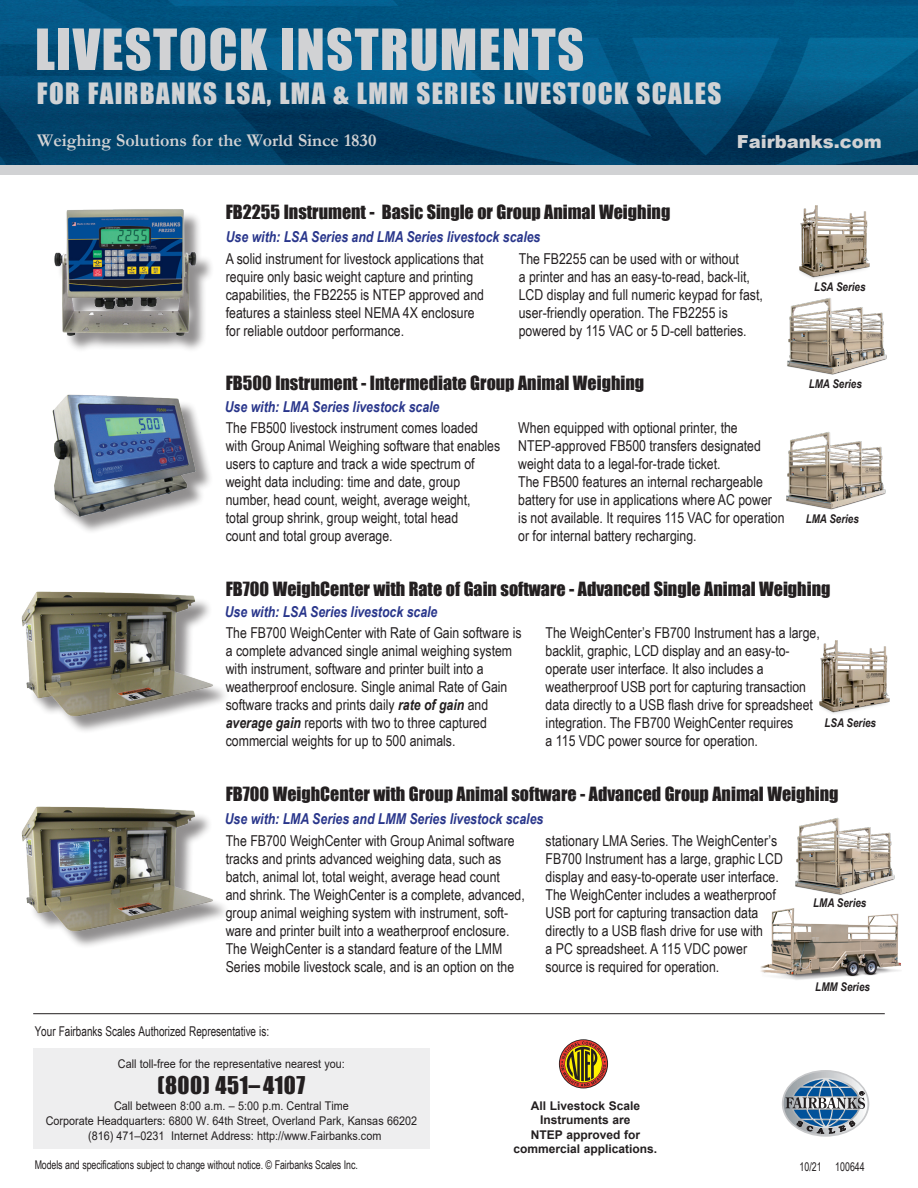
<style>
.page{position:relative;width:918px;height:1188px;background:#fff}
.page>*{position:absolute;margin:0;border:0;box-sizing:border-box;transform-origin:0 0}
.t1{font:52.5px "Impact";letter-spacing:.025em;color:#d1d2d4}
.t2{font:27px "Impact";letter-spacing:.05em;color:#d1d2d4}
.t3{font:22.5px "Impact";letter-spacing:.025em;color:#231f20}
.paragraph_body{font:18px "Impact";color:#231f20}
.t4{font:700 18px "Garamond";color:#d1d2d4}
.t5{font:900 18px "Arial";color:#d1d2d4}
.t6{font:15px/18px "Arial Narrow";color:#231f20}
.t7{font:italic 700 15px "Arial Narrow";color:#29368b}
.t8{font:13.5px "Arial Narrow";color:#231f20;scale:.9 1}
.t9{font:12px "Arial";color:#231f20;scale:.9 1}
.t10{font:12px "Arial Narrow";letter-spacing:-.01em;color:#231f20;scale:.9 1}
.t11{font:700 12px/14.4px "Arial";color:#231f20;text-align:center}
.t12{font:italic 700 12px "Arial Narrow";color:#231f20}
.s1{font-weight:700;font-style:italic}
</style>
<div class="page">
<div style="left:56px;top:211px;width:159px;height:142px;background:#231f20;opacity:.5"></div>
<img style="left:54px;top:209px;width:152px;height:136px">
<img style="left:0;top:0;width:918px;height:165px">
<div style="left:33px;top:1048px;width:397px;height:100px;background:#eeeeef"></div>
<div style="left:782px;top:1070px;width:87px;height:67px;border:2px solid #c7c8ca;border-radius:50%"></div>
<svg style="left:784px;top:1072px;width:84px;height:63px"></svg>
<div style="left:0;top:165px;width:918px;height:9px;background:#d1d2d4"></div>
<hr style="left:33px;top:1013px;width:852px;height:1px;background:#231f20">
<svg style="left:559px;top:1039px;width:49px;height:49px"></svg>
<svg style="left:561px;top:1041px;width:45px;height:46px;background:#a57738"></svg>
<div style="left:56px;top:397px;width:158px;height:138px;background:#231f20;opacity:.5"></div>
<img style="left:52px;top:394px;width:153px;height:139px">
<img style="left:21px;top:591px;width:197px;height:140px">
<img style="left:787px;top:297px;width:100px;height:78px">
<img style="left:786px;top:432px;width:100px;height:78px">
<img style="left:799px;top:205px;width:71px;height:74px">
<img style="left:819px;top:640px;width:71px;height:74px">
<img style="left:760px;top:908px;width:141px;height:72px">
<img style="left:795px;top:817px;width:100px;height:78px">
<img style="left:21px;top:806px;width:197px;height:140px">
<p class="t1" style="left:35px;top:9px;width:551px">LIVESTOCK INSTRUMENTS</p>
<p class="t2" style="left:37px;top:73px;width:686px">FOR FAIRBANKS LSA, LMA &amp; LMM SERIES LIVESTOCK SCALES</p>
<p class="t4" style="left:37px;top:128px;width:341px">Weighing Solutions for the World Since 1830</p>
<p class="t5" style="left:737px;top:128px;width:147px">Fairbanks.com</p>
<p class="paragraph_body" style="left:226px;top:198px;width:446px">FB2255 Instrument - Basic Single or Group Animal Weighing</p>
<p class="t7" style="left:226px;top:226px;width:316px">Use with: LSA Series and LMA Series livestock scales</p>
<p class="t6" style="left:226px;top:249px;width:260px">A solid instrument for livestock applications that require only basic weight capture and printing capabilities, the FB2255 is NTEP approved and features a stainless steel NEMA 4X enclosure</p>
<p class="t6" style="left:226px;top:321px;width:180px">for reliable outdoor performance.</p>
<p class="t6" style="left:519px;top:249px;width:222px">The FB2255 can be used with or without</p>
<p class="t6" style="left:519px;top:267px;width:233px">a printer and has an easy-to-read, back-lit,</p>
<p class="t6" style="left:519px;top:285px;width:246px">LCD display and full numeric keypad for fast,</p>
<p class="t6" style="left:519px;top:303px;width:211px">user-friendly operation. The FB2255 is</p>
<p class="t6" style="left:519px;top:321px;width:229px">powered by 115 VAC or 5 D-cell batteries.</p>
<p class="t12" style="left:814px;top:278px;width:53px">LSA Series</p>
<p class="paragraph_body" style="left:226px;top:369px;width:420px">FB500 Instrument - Intermediate Group Animal Weighing</p>
<p class="t6" style="left:226px;top:418px;width:276px">The FB500 livestock instrument comes loaded with Group Animal Weighing software that enables users to capture and track a wide spectrum of</p>
<p class="t6" style="left:226px;top:472px;width:236px">weight data including: time and date, group</p>
<p class="t6" style="left:226px;top:490px;width:246px">number, head count, weight, average weight,</p>
<p class="t6" style="left:226px;top:508px;width:234px">total group shrink, group weight, total head</p>
<p class="t6" style="left:226px;top:526px;width:168px">count and total group average.</p>
<p class="t12" style="left:809px;top:375px;width:55px">LMA Series</p>
<p class="t7" style="left:225px;top:395px;width:216px">Use with: LMA Series livestock scale</p>
<p class="t6" style="left:518px;top:418px;width:244px">When equipped with optional printer, the<br>NTEP-approved FB500 transfers designated weight data to a legal-for-trade ticket.</p>
<p class="t6" style="left:518px;top:472px;width:255px">The FB500 features an internal rechargeable battery for use in applications where AC power</p>
<p class="t6" style="left:518px;top:508px;width:268px">is not available. It requires 115 VAC for operation or for internal battery recharging.</p>
<p class="paragraph_body" style="left:226px;top:575px;width:606px">FB700 WeighCenter with Rate of Gain software - Advanced Single Animal Weighing</p>
<p class="t6" style="left:226px;top:623px;width:297px">The FB700 WeighCenter with Rate of Gain software is a complete advanced single animal weighing system with instrument, software and printer built into a</p>
<p class="t6" style="left:226px;top:677px;width:283px">weatherproof enclosure. Single animal Rate of Gain software tracks and prints daily <span class="s1">rate of gain</span> and</p>
<p class="t6" style="left:226px;top:713px;width:263px"><span class="s1">average gain</span> reports with two to three captured</p>
<p class="t6" style="left:226px;top:731px;width:231px">commercial weights for up to 500 animals.</p>
<p class="t12" style="left:806px;top:510px;width:55px">LMA Series</p>
<p class="t7" style="left:225px;top:600px;width:214px">Use with: LSA Series livestock scale</p>
<p class="t6" style="left:546px;top:623px;width:276px">The WeighCenter’s FB700 Instrument has a large, backlit, graphic, LCD display and an easy-to-</p>
<p class="t6" style="left:546px;top:659px;width:220px">operate user interface. It also includes a</p>
<p class="t6" style="left:546px;top:677px;width:262px">weatherproof USB port for capturing transaction</p>
<p class="t6" style="left:546px;top:695px;width:269px">data directly to a USB flash drive for spreadsheet</p>
<p class="t6" style="left:546px;top:713px;width:249px">integration. The FB700 WeighCenter requires</p>
<p class="t6" style="left:546px;top:731px;width:214px">a 115 VDC power source for operation.</p>
<p class="paragraph_body" style="left:226px;top:780px;width:614px">FB700 WeighCenter with Group Animal software - Advanced Group Animal Weighing</p>
<p class="t6" style="left:226px;top:831px;width:290px">The FB700 WeighCenter with Group Animal software tracks and prints advanced weighing data, such as batch, animal lot, total weight, average head count</p>
<p class="t6" style="left:226px;top:885px;width:301px">and shrink. The WeighCenter is a complete, advanced, group animal weighing system with instrument, soft&shy;ware and printer built into a weatherproof enclosure.</p>
<p class="t6" style="left:226px;top:939px;width:290px">The WeighCenter is a standard feature of the LMM<br>Series mobile livestock scale, and is an option on the</p>
<p class="t12" style="left:825px;top:714px;width:53px">LSA Series</p>
<p class="t7" style="left:225px;top:808px;width:320px">Use with: LMA Series and LMM Series livestock scales</p>
<p class="t6" style="left:546px;top:831px;width:233px">stationary LMA Series. The WeighCenter’s</p>
<p class="t6" style="left:546px;top:849px;width:239px">FB700 Instrument has a large, graphic LCD</p>
<p class="t6" style="left:546px;top:867px;width:235px">display and easy-to-operate user interface.</p>
<p class="t6" style="left:546px;top:885px;width:232px">The WeighCenter includes a weatherproof</p>
<p class="t6" style="left:546px;top:903px;width:214px">USB port for capturing transaction data</p>
<p class="t6" style="left:546px;top:921px;width:219px">directly to a USB flash drive for use with</p>
<p class="t6" style="left:546px;top:939px;width:203px">a PC spreadsheet. A 115 VDC power</p>
<p class="t6" style="left:546px;top:957px;width:175px">source is required for operation.</p>
<p class="t12" style="left:813px;top:894px;width:55px">LMA Series</p>
<p class="t8" style="left:35px;top:1022px;width:262px">Your Fairbanks Scales Authorized Representative is:</p>
<p class="t9" style="left:118px;top:1055px;width:254px">Call toll-free for the representative nearest you:</p>
<p class="t3" style="left:157px;top:1067px;width:150px">(800) 451–4107</p>
<p class="t9" style="left:114px;top:1097px;width:262px">Call between 8:00 a.m. – 5:00 p.m. Central Time</p>
<p class="t9" style="left:46px;top:1112px;width:414px">Corporate Headquarters: 6800 W. 64th Street, Overland Park, Kansas 66202</p>
<p class="t9" style="left:88px;top:1127px;width:327px">(816) 471–0231 Internet Address: http://www.Fairbanks.com</p>
<p class="t10" style="left:35px;top:1156px;width:361px">Models and specifications subject to change without notice. © Fairbanks Scales Inc.</p>
<p class="t11" style="left:514px;top:1098px;width:145px">All Livestock Scale<br>Instruments are<br>NTEP approved for commercial applications.</p>
<p class="t12" style="left:815px;top:977px;width:56px">LMM Series</p>
<p class="t10" style="left:800px;top:1158px;width:74px">10/21 100644</p>
</div>
